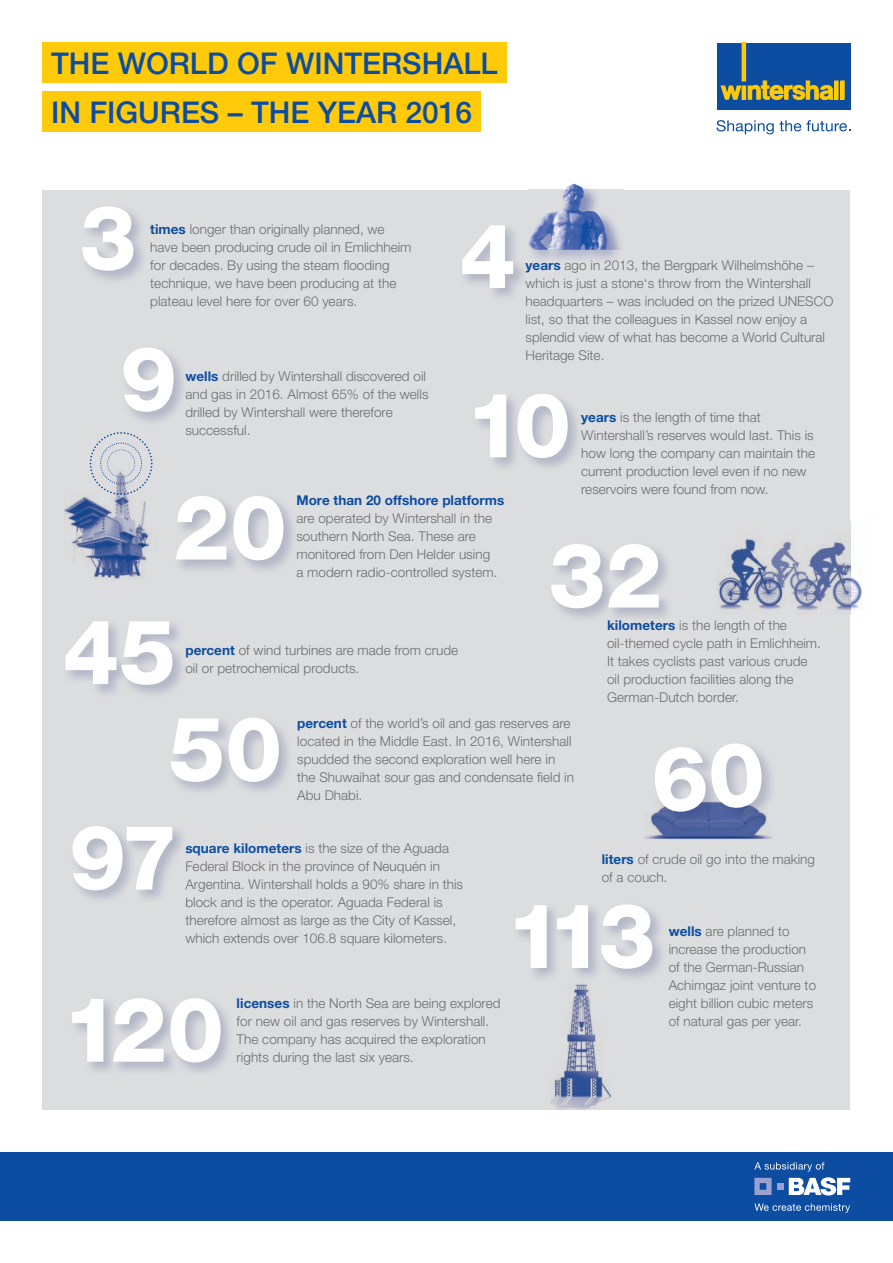
<style>
.page{position:relative;width:893px;height:1263px;background:#fff}
.page>*{position:absolute;margin:0;border:0;box-sizing:border-box;transform-origin:0 0}
.t1{font:800 90px/150.3px "Helvetica Neue LT";letter-spacing:-.025em;color:#fff}
.t2{font:500 30px "Helvetica Neue LT";color:#0d4da1}
.t3{font:300 13.5px/18px "Helvetica Neue LT";letter-spacing:.005em;color:#6c6d70}
.t4{font:700 13.5px "Helvetica Neue LT";letter-spacing:.005em;color:#0d4da1}
.s1{font-weight:700;color:#0d4da1}
</style>
<div class="page">
<div style="left:43px;top:91px;width:438px;height:40px;background:#feca0a"></div>
<div style="left:0;top:1152px;width:893px;height:68px;background:#0d4da1"></div>
<svg style="left:789px;top:1177px;width:61px;height:18px"></svg>
<svg style="left:754px;top:1178px;width:18px;height:17px"></svg>
<div style="left:777px;top:1183px;width:6px;height:7px;background:#99a1d0"></div>
<svg style="left:755px;top:1203px;width:95px;height:10px"></svg>
<svg style="left:754px;top:1162px;width:70px;height:9px"></svg>
<div style="left:43px;top:43px;width:464px;height:40px;background:#feca0a"></div>
<div style="left:716px;top:43px;width:134px;height:66px;background:#0d4da1"></div>
<svg style="left:721px;top:86px;width:20px;height:14px"></svg>
<div style="left:742px;top:86px;width:4px;height:13px;border:1px solid #feca0a"></div>
<svg style="left:748px;top:81px;width:85px;height:19px"></svg>
<div style="left:834px;top:81px;width:4px;height:18px;border:1px solid #feca0a"></div>
<div style="left:841px;top:81px;width:3px;height:18px;border:1px solid #feca0a"></div>
<div style="left:742px;top:43px;width:4px;height:38px;border:1px solid #feca0a"></div>
<svg style="left:716px;top:120px;width:134px;height:14px"></svg>
<div style="left:43px;top:190px;width:807px;height:920px;background:#dcdddf"></div>
<img style="left:716px;top:522px;width:147px;height:93px">
<img style="left:65px;top:495px;width:92px;height:84px">
<svg style="left:90px;top:432px;width:63px;height:63px"></svg>
<img style="left:644px;top:812px;width:129px;height:27px">
<img style="left:653px;top:801px;width:120px;height:25px">
<img style="left:545px;top:972px;width:66px;height:138px">
<img style="left:561px;top:260px;width:60px;height:3px">
<img style="left:608px;top:189px;width:13px;height:61px">
<img style="left:528px;top:184px;width:80px;height:66px">
<svg style="left:653px;top:743px;width:111px;height:70px"></svg>
<h2 class="t2" style="left:51px;top:46px;width:448px">THE WORLD OF WINTERSHALL</h2>
<h2 class="t2" style="left:51px;top:94px;width:423px">IN FIGURES – THE YEAR 2016</h2>
<h1 class="t1" style="left:80px;top:162px;width:58px">3</h1>
<p class="t3" style="left:150px;top:220px;width:263px"><span class="s1">times</span> longer than originally planned, we have been producing crude oil in Emlichheim for decades. By using the steam flooding technique, we have been producing at the plateau level here for over 60 years.</p>
<h1 class="t1" style="left:459px;top:181px;width:58px">4</h1>
<p class="t3" style="left:526px;top:256px;width:309px"><span class="s1">years</span> ago in 2013, the Bergpark Wilhelmshöhe – which is just a stone‘s throw from the Wintershall headquarters – was included on the prized UNESCO list, so that the colleagues in Kassel now enjoy a splendid view of what has become a World Cultural Heritage Site.</p>
<h1 class="t1" style="left:120px;top:304px;width:58px">9</h1>
<p class="t3" style="left:185px;top:367px;width:245px"><span class="s1">wells</span> drilled by Wintershall discovered oil and gas in 2016. Almost 65% of the wells drilled by Wintershall were therefore successful.</p>
<h1 class="t1" style="left:549px;top:350px;width:115px;text-indent:-83px">10<br>32</h1>
<p class="t3" style="left:581px;top:408px;width:236px"><span class="s1">years</span> is the length of time that Wintershall’s reserves would last. This is how long the company can maintain the current production level even if no new reservoirs were found from now.</p>
<p class="t4" style="left:296px;top:492px;width:209px">More than 20 offshore platforms</p>
<p class="t3" style="left:296px;top:509px;width:203px">are operated by Wintershall in the southern North Sea. These are monitored from Den Helder using a modern radio-controlled system.</p>
<h1 class="t1" style="left:63px;top:465px;width:225px;line-height:124.5px;text-indent:111px">20<br>45</h1>
<h1 class="t1" style="left:169px;top:674px;width:115px">50</h1>
<p class="t3" style="left:607px;top:616px;width:215px"><span class="s1">kilometers</span> is the length of the oil-themed cycle path in Emlichheim.<br>It takes cyclists past various crude oil production facilities along the<br>German-Dutch border.</p>
<p class="t3" style="left:185px;top:641px;width:274px"><span class="s1">percent</span> of wind turbines are made from crude oil or petrochemical products.</p>
<p class="t3" style="left:297px;top:714px;width:278px"><span class="s1">percent</span> of the world’s oil and gas reserves are located in the Middle East. In 2016, Wintershall spudded the second exploration well here in the Shuwaihat sour gas and condensate field in Abu Dhabi.</p>
<h1 class="t1" style="left:69px;top:782px;width:110px">97</h1>
<p class="t3" style="left:185px;top:839px;width:279px"><span class="s1">square kilometers</span> is the size of the Aguada Federal Block in the province of Neuquén in Argentina. Wintershall holds a 90% share in this block and is the operator. Aguada Federal is therefore almost as large as the City of Kassel, which extends over 106.8 square kilometers.</p>
<h1 class="t1" style="left:63px;top:954px;width:163px">120</h1>
<p class="t3" style="left:237px;top:994px;width:265px"><span class="s1">licenses</span> in the North Sea are being explored for new oil and gas reserves by Wintershall.<br>The company has acquired the exploration rights during the last six years.</p>
<p class="t3" style="left:602px;top:850px;width:215px"><span class="s1">liters</span> of crude oil go into the making of a couch.</p>
<h1 class="t1" style="left:506px;top:860px;width:151px">113</h1>
<p class="t3" style="left:669px;top:922px;width:149px"><span class="s1">wells</span> are planned to increase the production of the German-Russian<br>Achimgaz joint venture to eight billion cubic meters of natural gas per year.</p>
</div>
